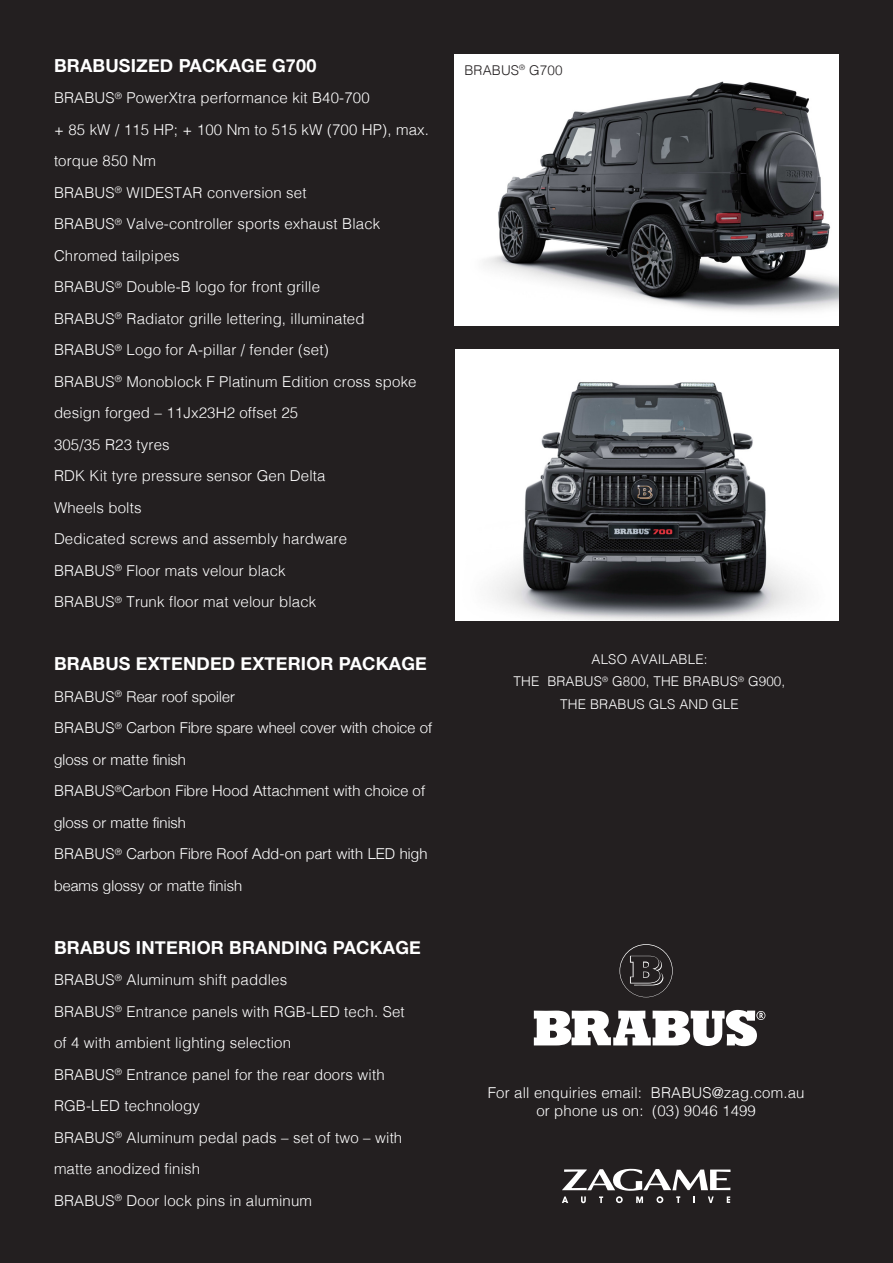
<style>
.page{position:relative;width:893px;height:1263px;background:#231f20}
.page>*{position:absolute;margin:0;border:0;box-sizing:border-box;transform-origin:0 0}
.t1{font:700 18px "Helvetica Neue";letter-spacing:.01em;color:#fff}
.t2{font:300 15px/31.5px "Helvetica";letter-spacing:.01em;color:#fff}
.t3{font:300 15px/31.5px "Helvetica Neue";letter-spacing:.01em;color:#fff}
.t4{font:300 13.5px "Helvetica";letter-spacing:.01em;color:#fff}
.t5{font:300 13.5px "Helvetica";letter-spacing:.01em;color:#231f20}
.s1{font-family:"Helvetica"}
</style>
<div class="page">
<img style="left:455px;top:54px;width:383px;height:271px">
<img style="left:455px;top:350px;width:384px;height:271px">
<svg style="left:534px;top:1010px;width:231px;height:36px"></svg>
<svg style="left:619px;top:944px;width:54px;height:53px"></svg>
<svg style="left:562px;top:1169px;width:168px;height:34px"></svg>
<p class="t1" style="left:54px;top:54px;width:264px">BRABUSIZED PACKAGE G700</p>
<p class="t2" style="left:54px;top:81px;width:317px">BRABUS<sup>®</sup> PowerXtra performance kit B40-700</p>
<p class="t2" style="left:54px;top:112px;width:376px">+ 85 kW / 115 HP; + 100 Nm to 515 kW (700 HP), max. torque 850 Nm</p>
<p class="t2" style="left:54px;top:175px;width:254px">BRABUS<sup>®</sup> WIDESTAR conversion set</p>
<p class="t2" style="left:54px;top:207px;width:328px">BRABUS<sup>®</sup> Valve-controller sports exhaust Black<br>Chromed tailpipes</p>
<p class="t2" style="left:54px;top:270px;width:268px">BRABUS<sup>®</sup> Double-B logo for front grille</p>
<p class="t2" style="left:54px;top:301px;width:312px">BRABUS<sup>®</sup> Radiator grille lettering, illuminated</p>
<p class="t2" style="left:54px;top:333px;width:276px">BRABUS<sup>®</sup> Logo for A-pillar / fender (set)</p>
<p class="t2" style="left:54px;top:364px;width:364px">BRABUS<sup>®</sup> Monoblock F Platinum Edition cross spoke design forged – 11Jx23H2 offset 25</p>
<p class="t2" style="left:54px;top:427px;width:117px">305/35 R23 tyres</p>
<p class="t2" style="left:54px;top:459px;width:273px">RDK Kit tyre pressure sensor Gen Delta</p>
<p class="t2" style="left:54px;top:490px;width:89px">Wheels bolts</p>
<p class="t2" style="left:54px;top:522px;width:295px">Dedicated screws and assembly hardware</p>
<p class="t2" style="left:54px;top:553px;width:233px">BRABUS<sup>®</sup> Floor mats velour black</p>
<p class="t2" style="left:54px;top:585px;width:264px">BRABUS<sup>®</sup> Trunk floor mat velour black</p>
<p class="t1" style="left:54px;top:653px;width:374px">BRABUS EXTENDED EXTERIOR PACKAGE</p>
<p class="t3" style="left:54px;top:680px;width:182px"><span class="s1">BRABUS</span><sup>®</sup> Rear roof spoiler</p>
<p class="t3" style="left:54px;top:712px;width:380px"><span class="s1">BRABUS</span><sup>®</sup> Carbon Fibre spare wheel cover with choice of gloss or matte finish</p>
<p class="t3" style="left:54px;top:775px;width:372px"><span class="s1">BRABUS</span><sup>®</sup>Carbon Fibre Hood Attachment with choice of gloss or matte finish</p>
<p class="t3" style="left:54px;top:838px;width:375px"><span class="s1">BRABUS</span><sup>®</sup> Carbon Fibre Roof Add-on part with LED high beams glossy or matte finish</p>
<p class="t1" style="left:54px;top:936px;width:368px">BRABUS INTERIOR BRANDING PACKAGE</p>
<p class="t2" style="left:54px;top:963px;width:235px">BRABUS<sup>®</sup> Aluminum shift paddles</p>
<p class="t2" style="left:54px;top:994px;width:352px">BRABUS<sup>®</sup> Entrance panels with RGB-LED tech. Set</p>
<p class="t2" style="left:54px;top:1026px;width:239px">of 4 with ambient lighting selection</p>
<p class="t2" style="left:54px;top:1057px;width:332px">BRABUS<sup>®</sup> Entrance panel for the rear doors with</p>
<p class="t2" style="left:54px;top:1089px;width:147px">RGB-LED technology</p>
<p class="t2" style="left:54px;top:1120px;width:350px">BRABUS<sup>®</sup> Aluminum pedal pads – set of two – with matte anodized finish</p>
<p class="t2" style="left:54px;top:1183px;width:259px">BRABUS<sup>®</sup> Door lock pins in aluminum</p>
<p class="t5" style="left:464px;top:58px;width:100px">BRABUS<sup>®</sup> G700</p>
<p class="t4" style="left:591px;top:648px;width:117px">ALSO AVAILABLE:</p>
<p class="t4" style="left:514px;top:670px;width:273px">THE BRABUS<sup>®</sup> G800, THE BRABUS<sup>®</sup> G900,</p>
<p class="t4" style="left:560px;top:693px;width:180px">THE BRABUS GLS AND GLE</p>
<p class="t2" style="left:488px;top:1076px;width:318px">For all enquiries email: BRABUS@zag.com.au</p>
<p class="t2" style="left:536px;top:1094px;width:221px">or phone us on: (03) 9046 1499</p>
</div>
